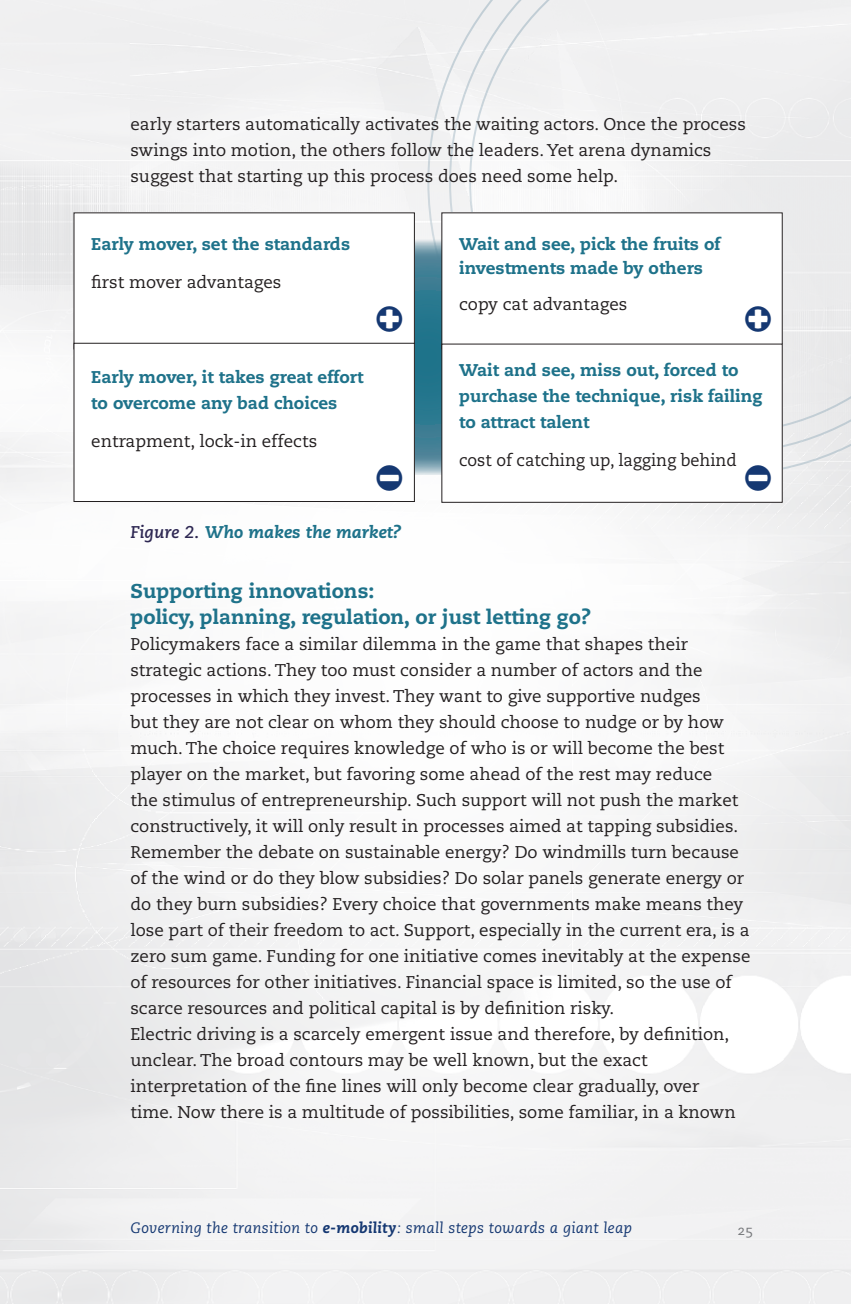
<style>
.page{position:relative;width:851px;height:1304px;background:#fff}
.page>*{position:absolute;margin:0;border:0;box-sizing:border-box;transform-origin:0 0}
.t1{font:32px "Linotype Tapestry Circle";color:#153872}
.t2{font:20px/26px "Caecilia Heavy Os F";color:#1e728a}
.t3{font:17px/26px "Caecilia Roman Os F";color:#231f20}
.t4{font:17px/26px "Caecilia Heavy Os F";color:#1e728a}
.t5{font:17px "Caecilia Roman Os F";color:#231f20;scale:.96 1}
.t6{font:italic 800 17px "Caecilia";color:#1e728a}
.t7{font:15px "Caecilia Italic Os F";letter-spacing:.02em;color:#153872}
.t8{font:14px "Caecilia Roman Os F";color:#76787b}
.s1{font-weight:700;color:#2d2752}
.s2{font-family:"Caecilia Heavy Italic Os F"}
</style>
<div class="page">
<div style="left:0;top:0;width:850px;height:1304px;background:#f4f4f5"></div>
<div style="left:0;top:0;width:43px;height:1304px;background:#efeff0"></div>
<svg style="left:427px;top:0;width:423px;height:476px"></svg>
<svg style="left:414px;top:239px;width:27px;height:235px;background:#3c7e92"></svg>
<div style="left:74px;top:213px;width:340px;height:136px;background:#fff"></div>
<div style="left:442px;top:213px;width:340px;height:136px;background:#fff"></div>
<div style="left:74px;top:343px;width:340px;height:158px;background:#fff"></div>
<div style="left:74px;top:343px;width:340px;height:159px;border:1px solid #231f20"></div>
<div style="left:442px;top:344px;width:340px;height:158px;background:#fff"></div>
<div style="left:441px;top:344px;width:341px;height:159px;border:1px solid #231f20"></div>
<p class="t3" style="left:130px;top:111px;width:617px">early starters automatically activates the waiting actors. Once the process swings into motion, the others follow the leaders. Yet arena dynamics suggest that starting up this process does need some help.</p>
<p class="t4" style="left:91px;top:231px;width:260px">Early mover, set the standards</p>
<p class="t3" style="left:91px;top:270px;width:192px">first mover advantages</p>
<p class="t4" style="left:91px;top:364px;width:273px">Early mover, it takes great effort to overcome any bad choices</p>
<p class="t3" style="left:91px;top:428px;width:227px">entrapment, lock-in effects</p>
<p class="t4" style="left:459px;top:232px;width:263px;line-height:24px">Wait and see, pick the fruits of investments made by others</p>
<p class="t3" style="left:459px;top:292px;width:170px">copy cat advantages</p>
<p class="t1" style="left:373px;top:303px;width:33px">B</p>
<p class="t1" style="left:742px;top:303px;width:33px">B</p>
<p class="t4" style="left:459px;top:357px;width:305px">Wait and see, miss out, forced to purchase the technique, risk failing to attract talent</p>
<p class="t5" style="left:459px;top:450px;width:291px">cost of catching up, lagging behind</p>
<p class="t1" style="left:373px;top:462px;width:33px">E</p>
<p class="t1" style="left:742px;top:462px;width:33px">E</p>
<p class="t6" style="left:130px;top:522px;width:272px"><span class="s1">Figure 2.</span> Who makes the market?</p>
<p class="t2" style="left:130px;top:578px;width:461px">Supporting innovations:<br>policy, planning, regulation, or just letting go?</p>
<p class="t3" style="left:130px;top:631px;width:621px">Policymakers face a similar dilemma in the game that shapes their strategic actions. They too must consider a number of actors and the processes in which they invest. They want to give supportive nudges<br>but they are not clear on whom they should choose to nudge or by how much. The choice requires knowledge of who is or will become the best player on the market, but favoring some ahead of the rest may reduce<br>the stimulus of entrepreneurship. Such support will not push the market constructively, it will only result in processes aimed at tapping subsidies.<br>Remember the debate on sustainable energy? Do windmills turn because of the wind or do they blow subsidies? Do solar panels generate energy or do they burn subsidies? Every choice that governments make means they lose part of their freedom to act. Support, especially in the current era, is a zero sum game. Funding for one initiative comes inevitably at the expense of resources for other initiatives. Financial space is limited, so the use of scarce resources and political capital is by definition risky.<br>Electric driving is a scarcely emergent issue and therefore, by definition, unclear. The broad contours may be well known, but the exact interpretation of the fine lines will only become clear gradually, over<br>time. Now there is a multitude of possibilities, some familiar, in a known</p>
<p class="t7" style="left:130px;top:1219px;width:503px">Governing the transition to <span class="s2">e-mobility</span>: small steps towards a giant leap</p>
<p class="t8" style="left:737px;top:1222px;width:17px">25</p>
</div>
